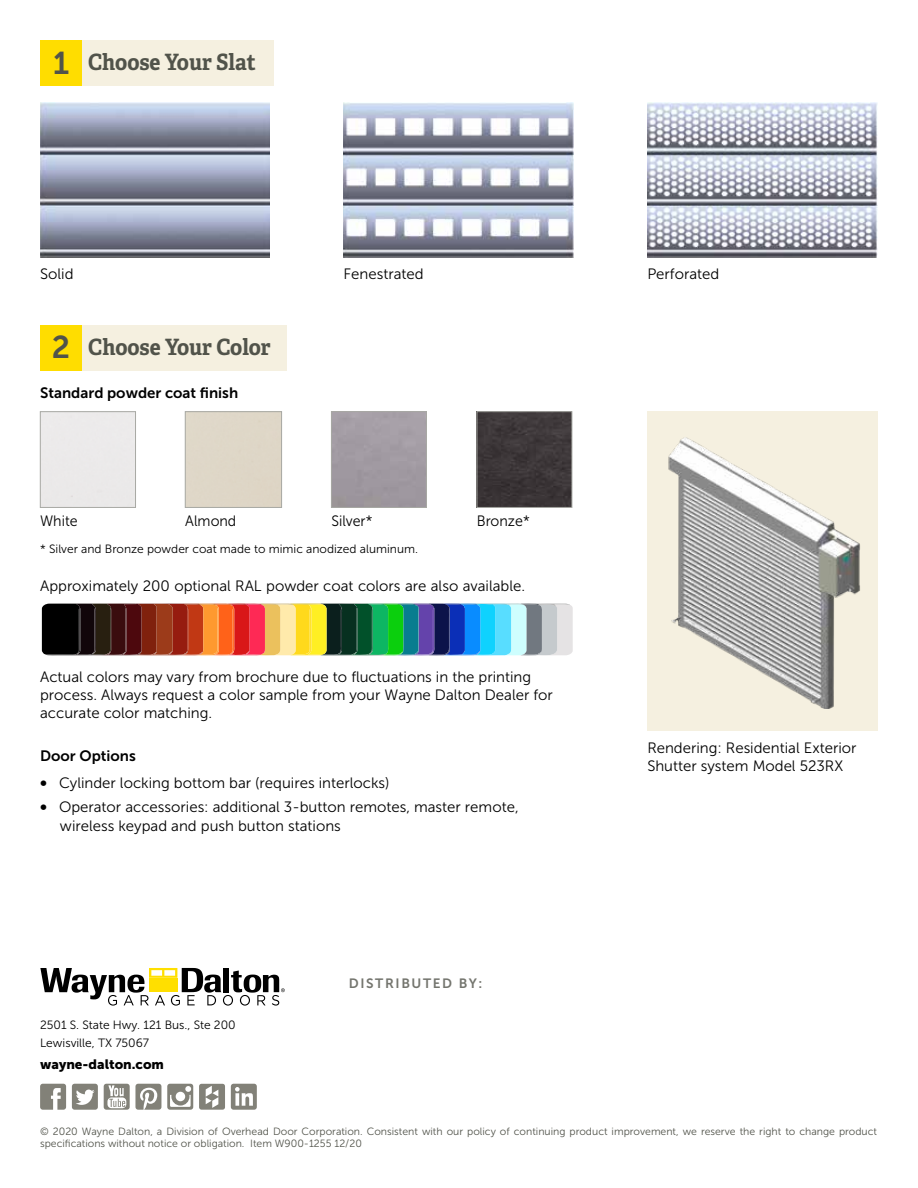
<style>
.page{position:relative;width:918px;height:1188px;background:#fff}
.page>*{position:absolute;margin:0;border:0;box-sizing:border-box;transform-origin:0 0}
.t1{font:700 22.5px "Adelle PE";color:#51534a;scale:.93 1}
.t2{font:15px/18px "Museo Sans 300";color:#000}
.t3{font:15px "Museo Sans 700";color:#000}
.t4{font:15px "Museo Sans 300";color:#000;scale:.95 1}
.t5{font:13.5px "Museo Sans 900";color:#000}
.t6{font:13.5px "Museo Sans 700";letter-spacing:.12em;color:#74756e}
.t7{font:12px/18px "Museo Sans 300";color:#000}
.t8{font:10.5px/12px "Museo Sans 300";color:#51534a}
.s1{font-family:"Museo Sans 700";font-weight:400;font-size:31.5px}
.s2{font-family:"Museo Sans 700";font-size:16.5px}
</style>
<div class="page">
<div style="left:40px;top:40px;width:233px;height:46px;background:#f5f0e0"></div>
<div style="left:41px;top:40px;width:41px;height:46px;background:#fd0"></div>
<div style="left:40px;top:325px;width:246px;height:45px;background:#f5f0e0"></div>
<div style="left:40px;top:325px;width:42px;height:45px;background:#fd0"></div>
<img style="left:40px;top:103px;width:230px;height:155px">
<img style="left:344px;top:103px;width:229px;height:155px">
<img style="left:647px;top:103px;width:230px;height:155px">
<div style="left:40px;top:411px;width:96px;height:97px;border:1px solid #a8a9a4"></div>
<div style="left:185px;top:411px;width:97px;height:97px;border:1px solid #a8a9a4"></div>
<div style="left:331px;top:411px;width:96px;height:97px;border:1px solid #a8a9a4"></div>
<img style="left:479px;top:413px;width:91px;height:93px">
<div style="left:477px;top:411px;width:95px;height:97px;border:1px solid #a8a9a4"></div>
<div style="left:648px;top:411px;width:230px;height:320px;background:#f5f0e0"></div>
<img style="left:668px;top:437px;width:192px;height:272px">
<svg style="left:41px;top:603px;width:532px;height:53px;background:#777161"></svg>
<svg style="left:40px;top:968px;width:245px;height:38px"></svg>
<svg style="left:72px;top:1084px;width:26px;height:26px"></svg>
<svg style="left:40px;top:1084px;width:26px;height:26px"></svg>
<svg style="left:231px;top:1084px;width:26px;height:26px"></svg>
<svg style="left:199px;top:1084px;width:26px;height:26px"></svg>
<svg style="left:104px;top:1084px;width:57px;height:26px"></svg>
<svg style="left:167px;top:1084px;width:26px;height:26px"></svg>
<h1 class="t1" style="left:53px;top:46px;width:219px"><span class="s1">1</span> Choose Your Slat</h1>
<p class="t2" style="left:40px;top:265px;width:35px">Solid</p>
<p class="t2" style="left:344px;top:265px;width:82px">Fenestrated</p>
<p class="t2" style="left:647px;top:265px;width:73px">Perforated</p>
<h1 class="t1" style="left:52px;top:330px;width:237px"><span class="s1">2</span> Choose Your Color</h1>
<p class="t3" style="left:40px;top:384px;width:200px">Standard powder coat finish</p>
<p class="t4" style="left:40px;top:513px;width:41px">White</p>
<p class="t4" style="left:185px;top:513px;width:55px">Almond</p>
<p class="t4" style="left:331px;top:513px;width:45px">Silver*</p>
<p class="t4" style="left:477px;top:513px;width:57px">Bronze*</p>
<p class="t7" style="left:40px;top:540px;width:379px">* Silver and Bronze powder coat made to mimic anodized aluminum.</p>
<p class="t2" style="left:40px;top:577px;width:487px">Approximately 200 optional RAL powder coat colors are also available.</p>
<p class="t2" style="left:40px;top:668px;width:514px">Actual colors may vary from brochure due to fluctuations in the printing process. Always request a color sample from your Wayne Dalton Dealer for accurate color matching.</p>
<p class="t3" style="left:40px;top:747px;width:97px">Door Options</p>
<p class="t2" style="left:40px;top:774px;width:351px"><span class="s2">•</span> Cylinder locking bottom bar (requires interlocks)</p>
<p class="t2" style="left:60px;top:797px;width:460px;line-height:19.5px;text-indent:-20px"><span class="s2">•</span> Operator accessories: additional 3-button remotes, master remote, wireless keypad and push button stations</p>
<p class="t7" style="left:40px;top:1016px;width:197px">2501 S. State Hwy. 121 Bus., Ste 200<br>Lewisville, TX 75067</p>
<p class="t5" style="left:40px;top:1057px;width:125px">wayne-dalton.com</p>
<p class="t6" style="left:349px;top:976px;width:135px">DISTRIBUTED BY:</p>
<p class="t2" style="left:647px;top:739px;width:211px">Rendering: Residential Exterior<br>Shutter system Model 523RX</p>
<p class="t8" style="left:40px;top:1126px;width:839px">© 2020 Wayne Dalton, a Division of Overhead Door Corporation. Consistent with our policy of continuing product improvement, we reserve the right to change product specifications without notice or obligation. Item W900-1255 12/20</p>
</div>
